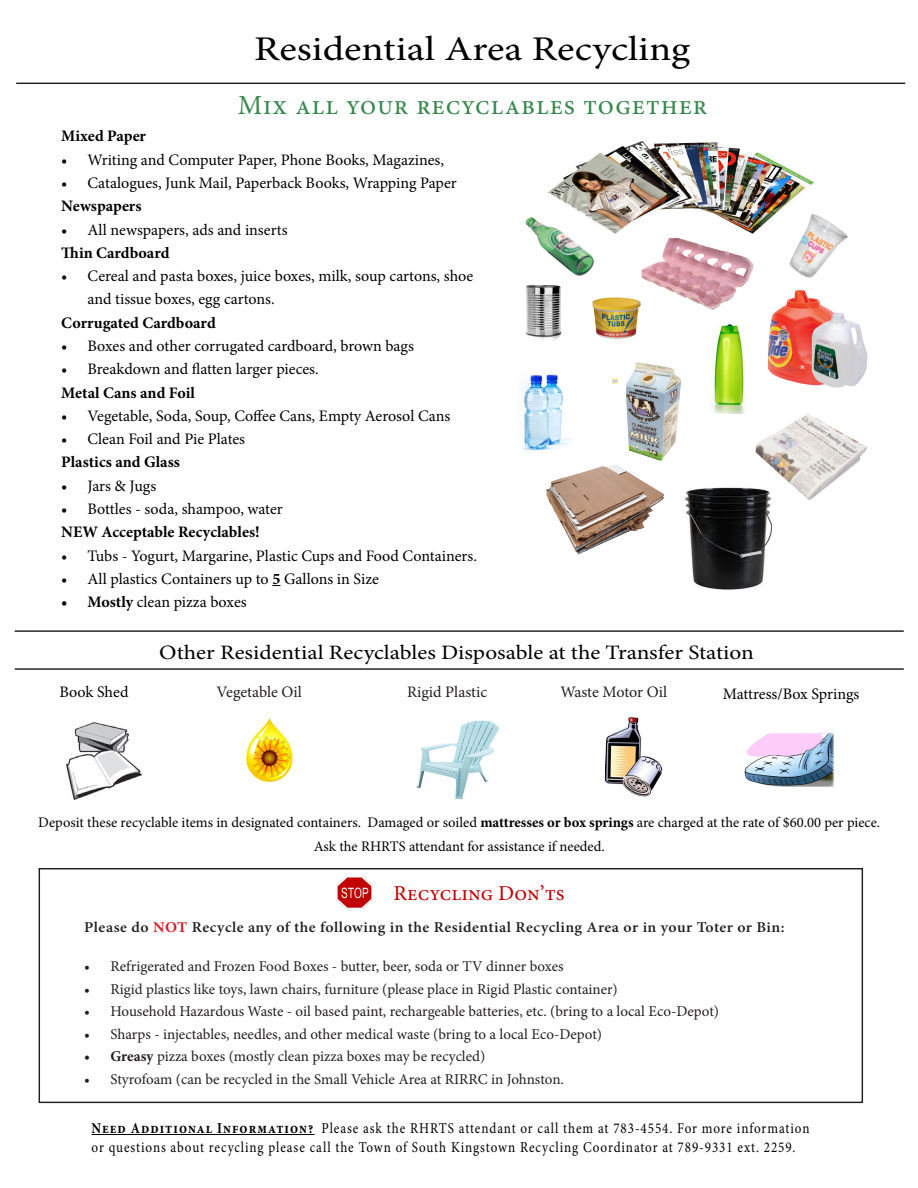
<style>
.page{position:relative;width:918px;height:1188px;background:#fff}
.page>*{position:absolute;margin:0;border:0;box-sizing:border-box;transform-origin:0 0}
.t1{font:34.65px "Minion Pro";color:#000;scale:1.18 1}
.t2{font:27.6px "Minion Pro";letter-spacing:.03em;color:#37884d}
.t3{font:21.15px "Minion Pro";color:#c10001}
.t4{font:20.4px "Minion Pro";color:#000;scale:1.14 1}
.t5{font:16.05px/23.2px "Minion Pro";color:#000}
.t6{font:700 16.05px "Minion Pro";color:#000}
.t7{font:16.05px "Minion Pro";letter-spacing:-.005em;color:#231f20}
.t8{font:15px "Minion Pro";color:#231f20}
.t9{font:15px/18.9px "Minion Pro";letter-spacing:.07em;color:#000;scale:.87 1}
.t10{font:600 15px "Minion Pro";letter-spacing:.03em;color:#231f20;scale:1.05 1}
.t11{font:14.55px "Minion Pro";color:#000}
.s1{font-weight:700}
.s2{font-weight:700;color:#d1232a}
</style>
<div class="page">
<div style="left:39px;top:868px;width:824px;height:235px;border:1px solid #231f20"></div>
<img style="left:522px;top:374px;width:47px;height:77px">
<img style="left:525px;top:285px;width:37px;height:55px">
<img style="left:548px;top:141px;width:266px;height:93px">
<img style="left:416px;top:721px;width:84px;height:78px">
<img style="left:712px;top:324px;width:32px;height:89px">
<img style="left:246px;top:718px;width:47px;height:64px">
<img style="left:525px;top:217px;width:71px;height:59px">
<img style="left:768px;top:290px;width:65px;height:95px">
<img style="left:812px;top:312px;width:56px;height:76px">
<img style="left:626px;top:362px;width:56px;height:99px">
<img style="left:642px;top:238px;width:112px;height:72px">
<img style="left:546px;top:465px;width:70px;height:70px">
<img style="left:756px;top:414px;width:112px;height:86px">
<img style="left:788px;top:214px;width:60px;height:64px">
<img style="left:606px;top:718px;width:57px;height:78px">
<img style="left:67px;top:722px;width:75px;height:77px">
<img style="left:592px;top:297px;width:49px;height:42px">
<hr style="left:92px;top:1134px;width:223px;height:1px;background:#000">
<img style="left:337px;top:876px;width:35px;height:32px">
<hr style="left:16px;top:83px;width:889px;height:1px;background:#231f20">
<hr style="left:15px;top:630px;width:889px;height:2px;background:#231f20">
<img style="left:685px;top:485px;width:102px;height:105px">
<hr style="left:15px;top:668px;width:889px;height:2px;background:#231f20">
<img style="left:744px;top:733px;width:90px;height:54px">
<svg style="left:613px;top:378px;width:4px;height:6px"></svg>
<p class="t1" style="left:254px;top:26px;width:371px">Residential Area Recycling</p>
<p class="t2" style="left:238px;top:86px;width:471px">Mix all your recyclables together</p>
<p class="t6" style="left:61px;top:125px;width:86px">Mixed Paper</p>
<p class="t5" style="left:61px;top:148px;width:384px">• Writing and Computer Paper, Phone Books, Magazines,</p>
<p class="t5" style="left:61px;top:171px;width:397px">• Catalogues, Junk Mail, Paperback Books, Wrapping Paper</p>
<p class="t6" style="left:61px;top:195px;width:82px">Newspapers</p>
<p class="t5" style="left:61px;top:218px;width:228px">• All newspapers, ads and inserts</p>
<p class="t6" style="left:61px;top:241px;width:110px">Thin Cardboard</p>
<p class="t5" style="left:88px;top:264px;width:387px;text-indent:-26px">• Cereal and pasta boxes, juice boxes, milk, soup cartons, shoe and tissue boxes, egg cartons.</p>
<p class="t6" style="left:61px;top:311px;width:156px">Corrugated Cardboard</p>
<p class="t5" style="left:61px;top:334px;width:354px">• Boxes and other corrugated cardboard, brown bags</p>
<p class="t5" style="left:61px;top:358px;width:259px">• Breakdown and flatten larger pieces.</p>
<p class="t6" style="left:61px;top:381px;width:135px">Metal Cans and Foil</p>
<p class="t5" style="left:61px;top:404px;width:390px">• Vegetable, Soda, Soup, Coffee Cans, Empty Aerosol Cans</p>
<p class="t5" style="left:61px;top:428px;width:185px">• Clean Foil and Pie Plates</p>
<p class="t6" style="left:61px;top:451px;width:120px">Plastics and Glass</p>
<p class="t5" style="left:61px;top:474px;width:96px">• Jars &amp; Jugs</p>
<p class="t5" style="left:61px;top:497px;width:223px">• Bottles - soda, shampoo, water</p>
<p class="t6" style="left:61px;top:521px;width:200px">NEW Acceptable Recyclables!</p>
<p class="t5" style="left:61px;top:544px;width:417px">• Tubs - Yogurt, Margarine, Plastic Cups and Food Containers.</p>
<p class="t5" style="left:61px;top:567px;width:319px">• All plastics Containers up to <span class="s1">5</span> Gallons in Size</p>
<p class="t5" style="left:61px;top:591px;width:187px"><span class="s1">• Mostly</span> clean pizza boxes</p>
<p class="t4" style="left:159px;top:638px;width:523px">Other Residential Recyclables Disposable at the Transfer Station</p>
<p class="t7" style="left:561px;top:682px;width:108px">Waste Motor Oil</p>
<p class="t5" style="left:59px;top:681px;width:71px">Book Shed</p>
<p class="t7" style="left:217px;top:682px;width:87px">Vegetable Oil</p>
<p class="t7" style="left:407px;top:682px;width:82px">Rigid Plastic</p>
<p class="t5" style="left:723px;top:682px;width:138px">Mattress/Box Springs</p>
<p class="t11" style="left:38px;top:812px;width:843px">Deposit these recyclable items in designated containers. Damaged or soiled <span class="s1">mattresses or box springs</span> are charged at the rate of $60.00 per piece.</p>
<p class="t11" style="left:314px;top:836px;width:293px">Ask the RHRTS attendant for assistance if needed.</p>
<p class="t3" style="left:393px;top:879px;width:173px">Recycling Don’ts</p>
<p class="t10" style="left:84px;top:917px;width:668px">Please do <span class="s2">NOT</span> Recycle any of the following in the Residential Recycling Area or in your Toter or Bin:</p>
<p class="t8" style="left:84px;top:957px;width:481px">• Refrigerated and Frozen Food Boxes - butter, beer, soda or TV dinner boxes</p>
<p class="t8" style="left:84px;top:979px;width:535px">• Rigid plastics like toys, lawn chairs, furniture (please place in Rigid Plastic container)</p>
<p class="t8" style="left:84px;top:1002px;width:636px">• Household Hazardous Waste - oil based paint, rechargeable batteries, etc. (bring to a local Eco-Depot)</p>
<p class="t8" style="left:84px;top:1024px;width:519px">• Sharps - injectables, needles, and other medical waste (bring to a local Eco-Depot)</p>
<p class="t8" style="left:84px;top:1047px;width:403px"><span class="s1">• Greasy</span> pizza boxes (mostly clean pizza boxes may be recycled)</p>
<p class="t8" style="left:84px;top:1069px;width:481px">• Styrofoam (can be recycled in the Small Vehicle Area at RIRRC in Johnston.</p>
<p class="t9" style="left:92px;top:1119px;width:827px"><span class="s1">Need Additional Information?</span> Please ask the RHRTS attendant or call them at 783-4554. For more information or questions about recycling please call the Town of South Kingstown Recycling Coordinator at 789-9331 ext. 2259.</p>
</div>
